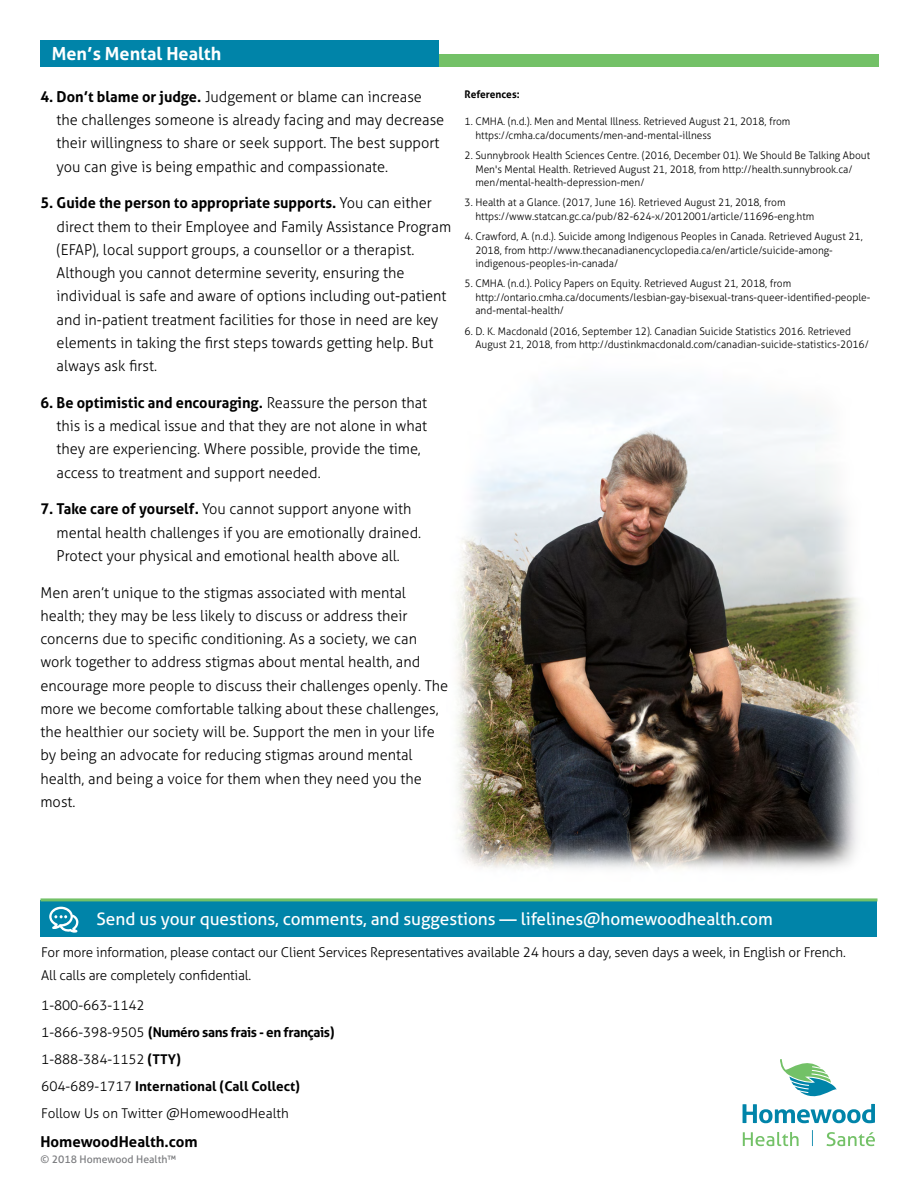
<style>
.page{position:relative;width:918px;height:1188px;background:#fff}
.page>*{position:absolute;margin:0;border:0;box-sizing:border-box;transform-origin:0 0}
.t1{font:700 18px "Aller";color:#fff}
.t2{font:17.25px "Aller";letter-spacing:-.005em;color:#fff}
.t3{font:300 15px/23.2px "Aller";color:#000}
.t4{font:700 15px "Aller";color:#000}
.t5{font:300 13.5px/27px "Aller";letter-spacing:-.015em;color:#000}
.t6{font:300 10.5px/13.5px "Aller";color:#000}
.t7{font:10.5px "Aller";color:#797a7d}
.t8{font:700 10.5px "Aller";color:#000}
.s1{font-weight:700}
</style>
<div class="page">
<img style="left:455px;top:385px;width:404px;height:484px">
<svg style="left:743px;top:1059px;width:132px;height:64px"></svg>
<svg style="left:743px;top:1132px;width:56px;height:14px"></svg>
<svg style="left:827px;top:1132px;width:48px;height:14px"></svg>
<svg style="left:812px;top:1130px;width:1px;height:16px"></svg>
<div style="left:52px;top:54px;width:827px;height:13px;background:#73c167"></div>
<div style="left:40px;top:40px;width:399px;height:27px;background:#0084a9"></div>
<div style="left:40px;top:901px;width:838px;height:36px;background:#0084a9"></div>
<hr style="left:40px;top:898px;width:838px;height:3px;background:#73c167">
<svg style="left:49px;top:907px;width:30px;height:26px"></svg>
<p class="t1" style="left:52px;top:43px;width:171px">Men’s Mental Health</p>
<p class="t3" style="left:57px;top:85px;width:389px;text-indent:-16px"><span class="s1">4. Don’t blame or judge.</span> Judgement or blame can increase the challenges someone is already facing and may decrease their willingness to share or seek support. The best support you can give is being empathic and compassionate.</p>
<p class="t3" style="left:57px;top:191px;width:396px;text-indent:-16px"><span class="s1">5. Guide the person to appropriate supports.</span> You can either direct them to their Employee and Family Assistance Program (EFAP), local support groups, a counsellor or a therapist.<br>Although you cannot determine severity, ensuring the individual is safe and aware of options including out-patient and in-patient treatment facilities for those in need are key elements in taking the first steps towards getting help. But always ask first.</p>
<p class="t3" style="left:57px;top:391px;width:372px;text-indent:-16px"><span class="s1">6. Be optimistic and encouraging.</span> Reassure the person that this is a medical issue and that they are not alone in what they are experiencing. Where possible, provide the time, access to treatment and support needed.</p>
<p class="t3" style="left:57px;top:497px;width:366px;text-indent:-16px"><span class="s1">7. Take care of yourself.</span> You cannot support anyone with mental health challenges if you are emotionally drained.<br>Protect your physical and emotional health above all.</p>
<p class="t3" style="left:40px;top:581px;width:409px">Men aren’t unique to the stigmas associated with mental health; they may be less likely to discuss or address their concerns due to specific conditioning. As a society, we can work together to address stigmas about mental health, and encourage more people to discuss their challenges openly. The more we become comfortable talking about these challenges, the healthier our society will be. Support the men in your life by being an advocate for reducing stigmas around mental health, and being a voice for them when they need you the most.</p>
<p class="t8" style="left:465px;top:88px;width:56px">References:</p>
<p class="t6" style="left:475px;top:115px;width:317px;text-indent:-11px">1. CMHA. (n.d.). Men and Mental Illness. Retrieved August 21, 2018, from https://cmha.ca/documents/men-and-mental-illness</p>
<p class="t6" style="left:475px;top:149px;width:396px;text-indent:-11px">2. Sunnybrook Health Sciences Centre. (2016, December 01). We Should Be Talking About<br>Men's Mental Health. Retrieved August 21, 2018, from http://health.sunnybrook.ca/ men/mental-health-depression-men/</p>
<p class="t6" style="left:475px;top:196px;width:341px;text-indent:-11px">3. Health at a Glance. (2017, June 16). Retrieved August 21, 2018, from https://www.statcan.gc.ca/pub/82-624-x/2012001/article/11696-eng.htm</p>
<p class="t6" style="left:475px;top:230px;width:389px;text-indent:-11px">4. Crawford, A. (n.d.). Suicide among Indigenous Peoples in Canada. Retrieved August 21,<br>2018, from http://www.thecanadianencyclopedia.ca/en/article/suicide-among&shy;indigenous-peoples-in-canada/</p>
<p class="t6" style="left:475px;top:277px;width:397px;text-indent:-11px">5. CMHA. (n.d.). Policy Papers on Equity. Retrieved August 21, 2018, from http://ontario.cmha.ca/documents/lesbian-gay-bisexual-trans-queer-identified-people&shy;and-mental-health/</p>
<p class="t6" style="left:475px;top:324px;width:395px;text-indent:-11px">6. D. K. Macdonald (2016, September 12). Canadian Suicide Statistics 2016. Retrieved<br>August 21, 2018, from http://dustinkmacdonald.com/canadian-suicide-statistics-2016/</p>
<p class="t2" style="left:97px;top:909px;width:678px">Send us your questions, comments, and suggestions — lifelines@homewoodhealth.com</p>
<p class="t5" style="left:41px;top:941px;width:806px;line-height:22.5px">For more information, please contact our Client Services Representatives available 24 hours a day, seven days a week, in English or French.<br>All calls are completely confidential.</p>
<p class="t5" style="left:41px;top:991px;width:295px">1-800-663-1142<br>1-866-398-9505 <span class="s1">(Numéro sans frais - en français)<br></span>1-888-384-1152 <span class="s1">(TTY)<br></span>604-689-1717 <span class="s1">International (Call Collect)<br></span>Follow Us on Twitter @HomewoodHealth</p>
<p class="t4" style="left:40px;top:1132px;width:159px">HomewoodHealth.com</p>
<p class="t7" style="left:40px;top:1153px;width:137px">© 2018 Homewood Health™</p>
</div>
